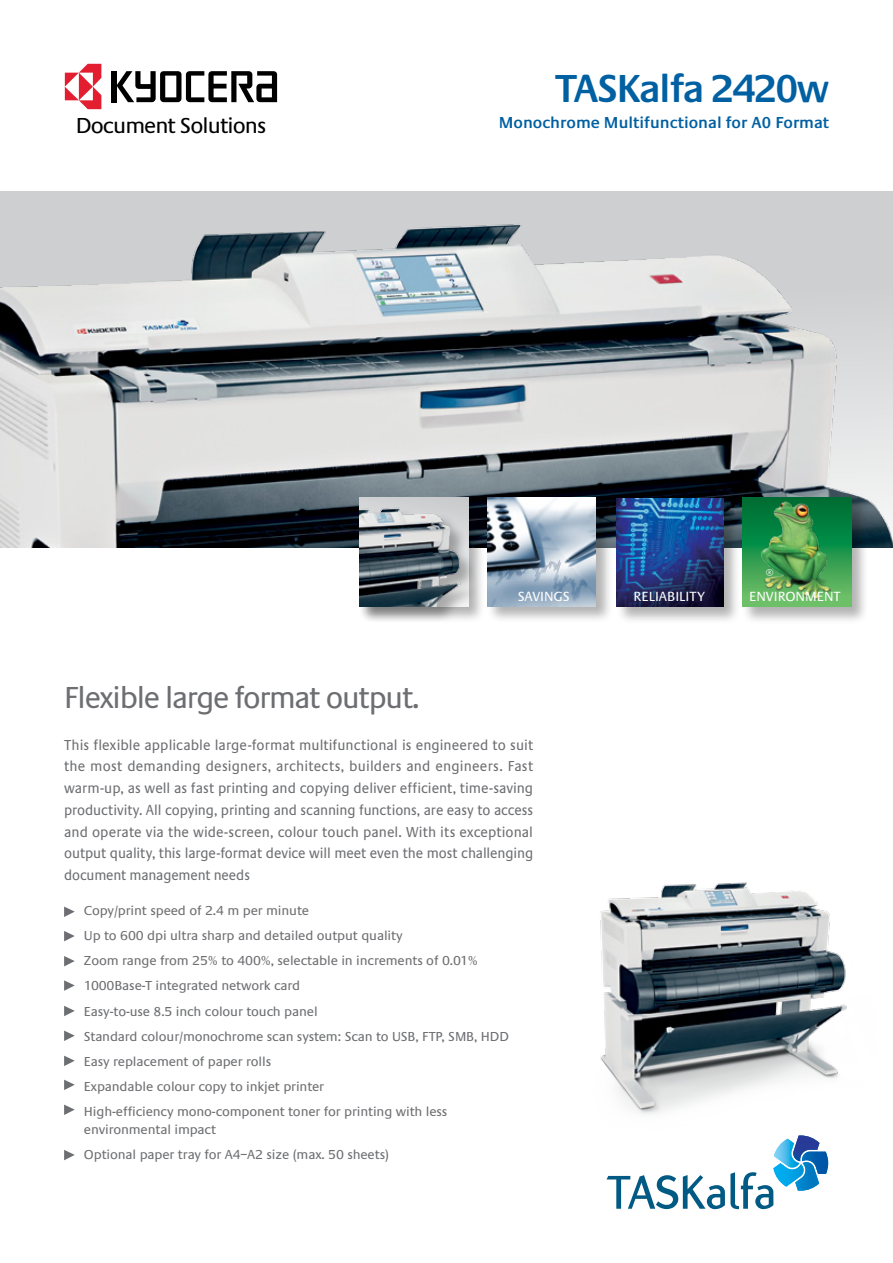
<style>
.page{position:relative;width:893px;height:1263px;background:#fff}
.page>*{position:absolute;margin:0;border:0;box-sizing:border-box;transform-origin:0 0}
.t1{font:600 40.5px "Praxis LT";letter-spacing:-.04em;color:#0060a2}
.t2{font:31.5px "Praxis EF";letter-spacing:-.04em;color:#6d6e71;scale:.96 1}
.t3{font:22.5px "Praxis LT";letter-spacing:-.04em;color:#000}
.t4{font:16.95px "Praxis LT";color:#fff}
.t5{font:600 16.5px "Praxis LT";color:#0060a2}
.t6{font:15px/21.8px "Praxis EF";letter-spacing:-.005em;color:#6d6e71;text-align:justify;scale:.93 1}
.t7{font:13.8px "Praxis LT";color:#fff}
.t8{font:13.5px/25px "Praxis EF";letter-spacing:-.01em;color:#6d6e71}
</style>
<div class="page">
<svg style="left:64px;top:906px;width:11px;height:11px"></svg>
<svg style="left:64px;top:1006px;width:11px;height:10px"></svg>
<svg style="left:64px;top:956px;width:11px;height:10px"></svg>
<svg style="left:64px;top:1056px;width:11px;height:10px"></svg>
<svg style="left:64px;top:931px;width:11px;height:10px"></svg>
<svg style="left:64px;top:1030px;width:11px;height:11px"></svg>
<svg style="left:64px;top:980px;width:11px;height:11px"></svg>
<svg style="left:64px;top:1080px;width:11px;height:10px"></svg>
<div style="left:111px;top:71px;width:5px;height:31px;background:#000"></div>
<svg style="left:117px;top:71px;width:160px;height:31px"></svg>
<svg style="left:65px;top:64px;width:36px;height:45px"></svg>
<svg style="left:606px;top:1137px;width:222px;height:72px"></svg>
<img style="left:0;top:191px;width:893px;height:356px">
<svg style="left:64px;top:1104px;width:11px;height:11px"></svg>
<svg style="left:64px;top:1150px;width:11px;height:10px"></svg>
<div style="left:486px;top:497px;width:127px;height:127px;background:#000;opacity:.3"></div>
<img style="left:487px;top:498px;width:109px;height:108px">
<div style="left:741px;top:496px;width:128px;height:128px;background:#000;opacity:.3"></div>
<svg style="left:742px;top:497px;width:109px;height:110px;background:#2d984e"></svg>
<img style="left:760px;top:500px;width:71px;height:100px">
<div style="left:615px;top:497px;width:126px;height:127px;background:#000;opacity:.3"></div>
<img style="left:616px;top:498px;width:107px;height:109px">
<div style="left:358px;top:497px;width:127px;height:127px;background:#000;opacity:.3"></div>
<div style="left:358px;top:507px;width:120px;height:117px;background:#000;opacity:.3"></div>
<img style="left:359px;top:498px;width:109px;height:108px">
<img style="left:600px;top:882px;width:247px;height:255px">
<h3 class="t3" style="left:76px;top:113px;width:192px">DOCUMENT SOLUTIONS</h3>
<h1 class="t1" style="left:555px;top:67px;width:275px">TASKalfa 2420w</h1>
<p class="t5" style="left:499px;top:113px;width:332px">Monochrome Multifunctional for A0 Format</p>
<h2 class="t2" style="left:64px;top:681px;width:372px">Flexible large format output.</h2>
<p class="t4" style="left:765px;top:567px;width:10px">®</p>
<p class="t7" style="left:518px;top:588px;width:52px">SAVINGS</p>
<p class="t7" style="left:634px;top:588px;width:73px">RELIABILITY</p>
<p class="t7" style="left:749px;top:588px;width:93px">ENVIRONMENT</p>
<p class="t6" style="left:64px;top:734px;width:506px">This flexible applicable large-format multifunctional is engineered to suit the most demanding designers, architects, builders and engineers. Fast warm-up, as well as fast printing and copying deliver efficient, time-saving productivity. All copying, printing and scanning functions, are easy to access and operate via the wide-screen, colour touch panel. With its exceptional output quality, this large-format device will meet even the most challenging document management needs</p>
<p class="t8" style="left:84px;top:898px;width:426px">Copy/print speed of 2.4 m per minute<br>Up to 600 dpi ultra sharp and detailed output quality<br>Zoom range from 25% to 400%, selectable in increments of 0.01% 1000Base-T integrated network card<br>Easy-to-use 8.5 inch colour touch panel<br>Standard colour/monochrome scan system: Scan to USB, FTP, SMB, HDD Easy replacement of paper rolls<br>Expandable colour copy to inkjet printer<br>High-efficiency mono-component toner for printing with less</p>
<p class="t8" style="left:84px;top:1117px;width:306px">environmental impact<br>Optional paper tray for A4–A2 size (max. 50 sheets)</p>
</div>
